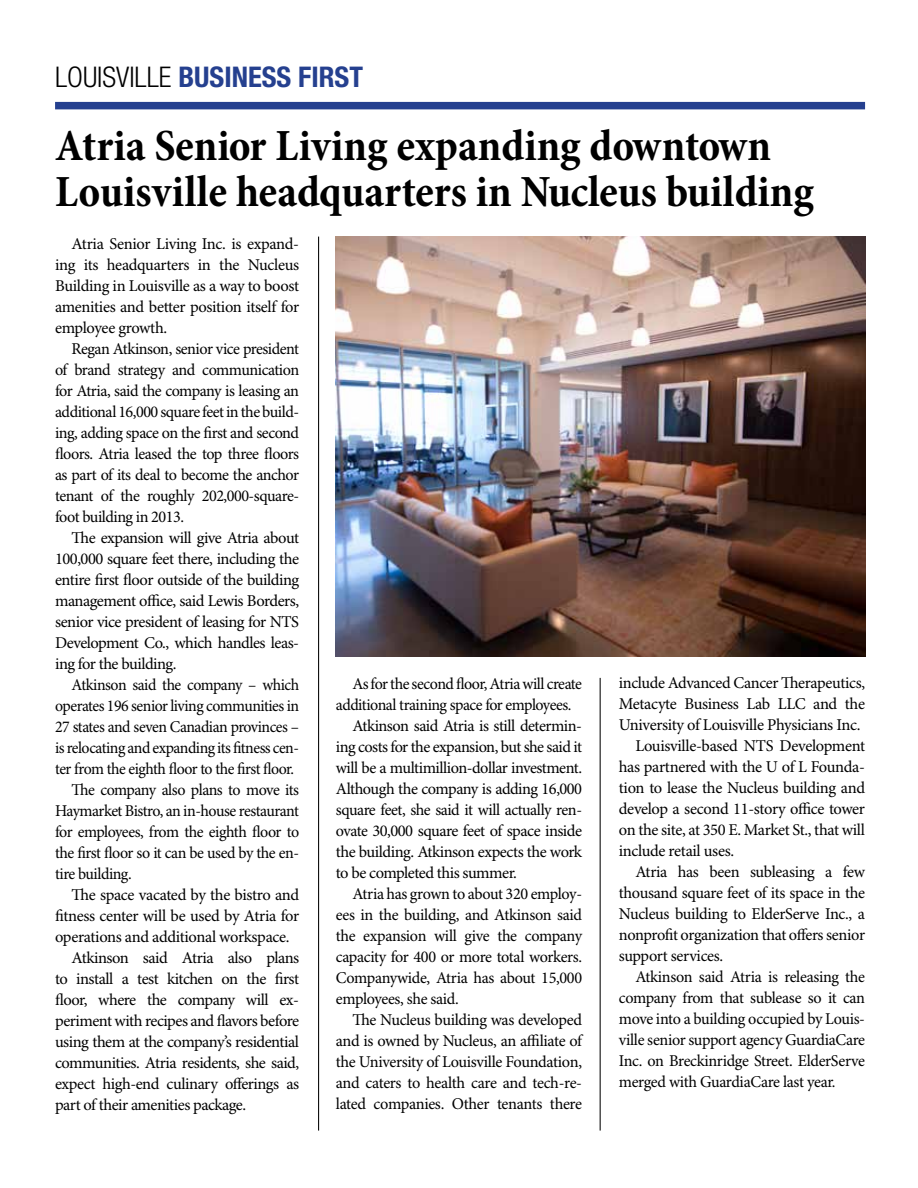
<style>
.page{position:relative;width:918px;height:1188px;background:#fff}
.page>*{position:absolute;margin:0;border:0;box-sizing:border-box;transform-origin:0 0}
.t1{font:700 condensed 45px/46.5px "Minion Pro";color:#000}
.t2{font:700 condensed 28.5px "Helvetica Neue LT Std";color:#25408f}
.t3{font:16.5px/21px "Minion Pro";letter-spacing:-.03em;color:#000;text-align:justify}
.t4{font:16.5px "Minion Pro";letter-spacing:-.03em;color:#000;scale:.96 1}
.s1{font-weight:300;color:#000}
</style>
<div class="page">
<hr style="left:318px;top:237px;width:1px;height:894px;background:#000">
<hr style="left:600px;top:678px;width:1px;height:453px;background:#000">
<img style="left:336px;top:237px;width:529px;height:420px">
<div style="left:55px;top:102px;width:810px;height:7px;background:#25408f"></div>
<h2 class="t2" style="left:55px;top:60px;width:310px"><span class="s1">LOUISVILLE</span> BUSINESS FIRST</h2>
<h1 class="t1" style="left:55px;top:124px;width:760px">Atria Senior Living expanding downtown<br>Louisville headquarters in Nucleus building</h1>
<p class="t3" style="left:55px;top:233px;width:246px;text-indent:16px">Atria Senior Living Inc. is expand&shy;ing its headquarters in the Nucleus Building in Louisville as a way to boost amenities and better position itself for employee growth.</p>
<p class="t3" style="left:55px;top:338px;width:246px;text-indent:16px">Regan Atkinson, senior vice president of brand strategy and communication for Atria, said the company is leasing an additional 16,000 square feet in the build&shy;ing, adding space on the first and second floors. Atria leased the top three floors as part of its deal to become the anchor tenant of the roughly 202,000-square&shy;foot building in 2013.</p>
<p class="t3" style="left:55px;top:527px;width:246px;text-indent:16px">The expansion will give Atria about 100,000 square feet there, including the entire first floor outside of the building management office, said Lewis Borders, senior vice president of leasing for NTS Development Co., which handles leas&shy;ing for the building.</p>
<p class="t4" style="left:72px;top:674px;width:239px">Atkinson said the company – which</p>
<p class="t4" style="left:55px;top:695px;width:256px">operates 196 senior living communities in</p>
<p class="t4" style="left:55px;top:716px;width:256px">27 states and seven Canadian provinces –</p>
<p class="t4" style="left:55px;top:737px;width:256px">is relocating and expanding its fitness cen-</p>
<p class="t4" style="left:55px;top:758px;width:251px">ter from the eighth floor to the first floor.</p>
<p class="t3" style="left:72px;top:779px;width:229px">The company also plans to move its</p>
<p class="t3" style="left:55px;top:800px;width:246px">Haymarket Bistro, an in-house restaurant</p>
<p class="t3" style="left:55px;top:821px;width:246px">for employees, from the eighth floor to</p>
<p class="t3" style="left:55px;top:842px;width:246px">the first floor so it can be used by the en-</p>
<p class="t3" style="left:55px;top:863px;width:78px">tire building.</p>
<p class="t3" style="left:72px;top:884px;width:229px">The space vacated by the bistro and</p>
<p class="t3" style="left:55px;top:905px;width:246px">fitness center will be used by Atria for</p>
<p class="t3" style="left:55px;top:926px;width:236px">operations and additional workspace.</p>
<p class="t3" style="left:72px;top:947px;width:229px">Atkinson said Atria also plans</p>
<p class="t3" style="left:55px;top:968px;width:246px">to install a test kitchen on the first</p>
<p class="t3" style="left:55px;top:990px;width:246px">floor, where the company will ex-</p>
<p class="t3" style="left:55px;top:1011px;width:246px">periment with recipes and flavors before</p>
<p class="t3" style="left:55px;top:1032px;width:246px">using them at the company’s residential</p>
<p class="t3" style="left:55px;top:1053px;width:246px">communities. Atria residents, she said,</p>
<p class="t3" style="left:55px;top:1074px;width:246px">expect high-end culinary offerings as</p>
<p class="t3" style="left:55px;top:1095px;width:193px">part of their amenities package.</p>
<p class="t3" style="left:619px;top:673px;width:248px">include Advanced Cancer Therapeutics,</p>
<p class="t3" style="left:619px;top:694px;width:248px">Metacyte Business Lab LLC and the</p>
<p class="t3" style="left:619px;top:715px;width:243px">University of Louisville Physicians Inc.</p>
<p class="t3" style="left:635px;top:736px;width:231px">Louisville-based NTS Development</p>
<p class="t3" style="left:619px;top:757px;width:248px">has partnered with the U of L Founda-</p>
<p class="t3" style="left:619px;top:778px;width:248px">tion to lease the Nucleus building and</p>
<p class="t3" style="left:619px;top:799px;width:248px">develop a second 11-story office tower</p>
<p class="t3" style="left:619px;top:820px;width:248px">on the site, at 350 E. Market St., that will</p>
<p class="t3" style="left:619px;top:841px;width:117px">include retail uses.</p>
<p class="t3" style="left:635px;top:862px;width:231px">Atria has been subleasing a few</p>
<p class="t3" style="left:619px;top:883px;width:248px">thousand square feet of its space in the</p>
<p class="t3" style="left:619px;top:904px;width:248px">Nucleus building to ElderServe Inc., a</p>
<p class="t3" style="left:619px;top:925px;width:248px">nonprofit organization that offers senior</p>
<p class="t3" style="left:619px;top:946px;width:106px">support services.</p>
<p class="t3" style="left:635px;top:967px;width:231px">Atkinson said Atria is releasing the</p>
<p class="t3" style="left:619px;top:988px;width:248px">company from that sublease so it can</p>
<p class="t3" style="left:619px;top:1009px;width:248px">move into a building occupied by Louis-</p>
<p class="t3" style="left:619px;top:1030px;width:248px">ville senior support agency GuardiaCare</p>
<p class="t3" style="left:619px;top:1051px;width:248px">Inc. on Breckinridge Street. ElderServe</p>
<p class="t3" style="left:619px;top:1072px;width:218px">merged with GuardiaCare last year.</p>
<p class="t3" style="left:352px;top:674px;width:231px">As for the second floor, Atria will create</p>
<p class="t3" style="left:336px;top:695px;width:237px">additional training space for employees.</p>
<p class="t3" style="left:352px;top:716px;width:231px">Atkinson said Atria is still determin-</p>
<p class="t3" style="left:336px;top:737px;width:248px">ing costs for the expansion, but she said it</p>
<p class="t3" style="left:336px;top:758px;width:248px">will be a multimillion-dollar investment.</p>
<p class="t3" style="left:336px;top:779px;width:248px">Although the company is adding 16,000</p>
<p class="t3" style="left:336px;top:800px;width:248px">square feet, she said it will actually ren-</p>
<p class="t3" style="left:336px;top:821px;width:248px">ovate 30,000 square feet of space inside</p>
<p class="t3" style="left:336px;top:842px;width:248px">the building. Atkinson expects the work</p>
<p class="t3" style="left:336px;top:863px;width:183px">to be completed this summer.</p>
<p class="t3" style="left:352px;top:884px;width:231px">Atria has grown to about 320 employ-</p>
<p class="t3" style="left:336px;top:905px;width:248px">ees in the building, and Atkinson said</p>
<p class="t3" style="left:336px;top:926px;width:248px">the expansion will give the company</p>
<p class="t3" style="left:336px;top:947px;width:248px">capacity for 400 or more total workers.</p>
<p class="t3" style="left:336px;top:968px;width:248px">Companywide, Atria has about 15,000</p>
<p class="t3" style="left:336px;top:989px;width:124px">employees, she said.</p>
<p class="t3" style="left:352px;top:1010px;width:231px">The Nucleus building was developed</p>
<p class="t3" style="left:336px;top:1031px;width:248px">and is owned by Nucleus, an affiliate of</p>
<p class="t3" style="left:336px;top:1052px;width:248px">the University of Louisville Foundation,</p>
<p class="t3" style="left:336px;top:1073px;width:248px">and caters to health care and tech-re-</p>
<p class="t3" style="left:336px;top:1094px;width:248px">lated companies. Other tenants there</p>
</div>
